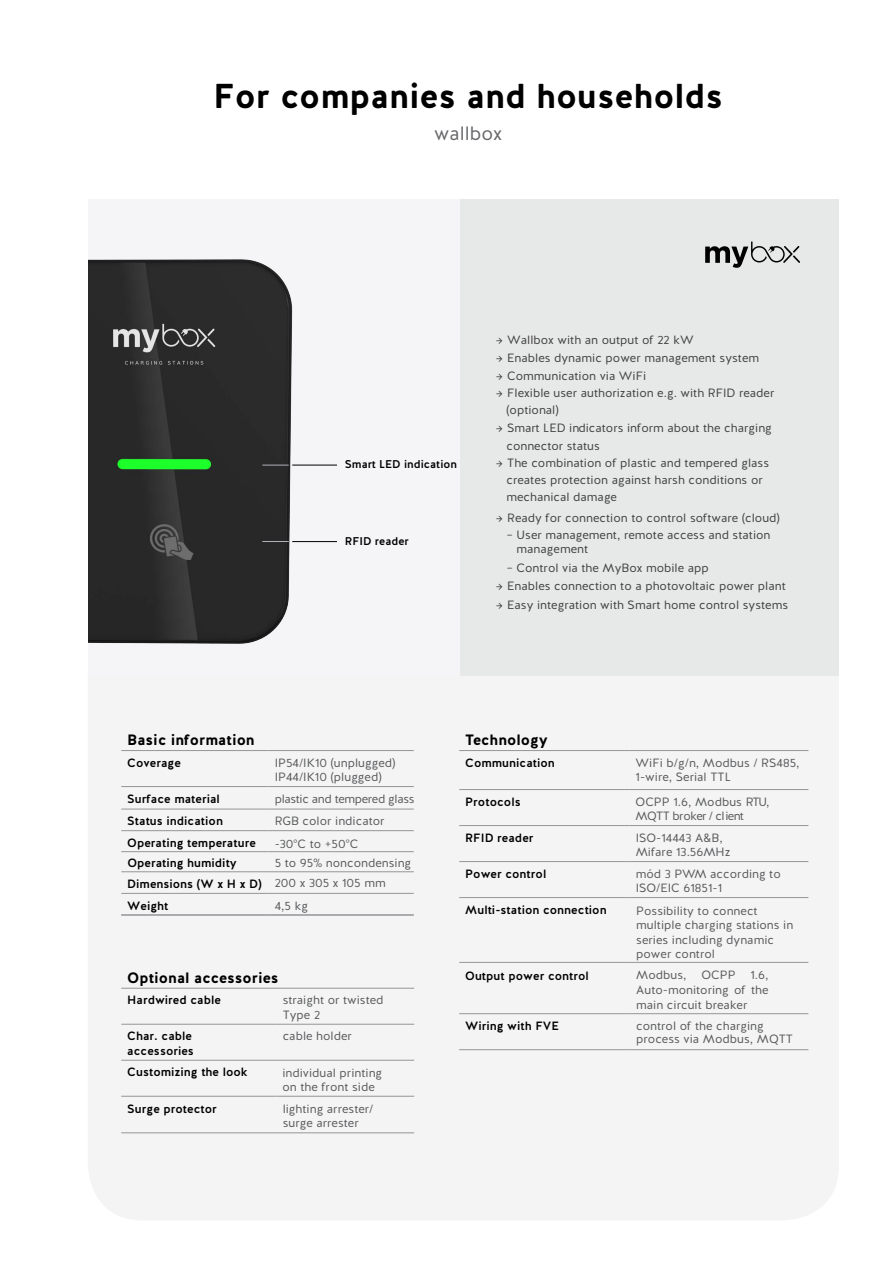
<style>
.page{position:relative;width:893px;height:1263px;background:#fff}
.page>*{position:absolute;margin:0;border:0;box-sizing:border-box;transform-origin:0 0}
.t1{font:700 34.5px "Halis R";color:#000}
.t2{font:19.35px "Halis R";color:#67686b}
.t3{font:700 15px "Halis R";color:#000}
.t4{font:12px/17.1px "Halis R";color:#414042}
.t5{font:12px/14.4px "Halis R";color:#58595b}
.t6{font:500 12px/14.4px "Halis R";color:#000}
.t7{font:12px/13.8px "Halis R";letter-spacing:-.05em;color:#58595b}
.t8{font:12px "Halis R";letter-spacing:-.03em;color:#58595b}
.t9{font:500 11.25px "Halis R";color:#000}
.s1{font-weight:400;color:#58595b}
</style>
<div class="page">
<div style="left:88px;top:619px;width:751px;height:601px;background:#f4f4f4;border-radius:55px"></div>
<div style="left:459px;top:199px;width:380px;height:476px;background:#e7e8e8"></div>
<hr style="left:459px;top:750px;width:171px;height:1px;background:#939598">
<hr style="left:630px;top:750px;width:178px;height:1px;background:#939598">
<hr style="left:459px;top:789px;width:171px;height:1px;background:#939598">
<hr style="left:630px;top:789px;width:178px;height:1px;background:#939598">
<hr style="left:459px;top:825px;width:171px;height:1px;background:#939598">
<hr style="left:630px;top:825px;width:178px;height:1px;background:#939598">
<hr style="left:459px;top:861px;width:171px;height:1px;background:#939598">
<hr style="left:630px;top:861px;width:178px;height:1px;background:#939598">
<hr style="left:459px;top:897px;width:171px;height:1px;background:#939598">
<hr style="left:630px;top:897px;width:178px;height:1px;background:#939598">
<hr style="left:459px;top:962px;width:171px;height:1px;background:#939598">
<hr style="left:630px;top:962px;width:178px;height:1px;background:#939598">
<hr style="left:459px;top:1013px;width:171px;height:1px;background:#939598">
<hr style="left:630px;top:1013px;width:178px;height:1px;background:#939598">
<hr style="left:121px;top:988px;width:156px;height:1px;background:#939598">
<hr style="left:277px;top:988px;width:137px;height:1px;background:#939598">
<hr style="left:121px;top:1024px;width:156px;height:1px;background:#939598">
<hr style="left:277px;top:1024px;width:137px;height:1px;background:#939598">
<hr style="left:121px;top:1060px;width:156px;height:1px;background:#939598">
<hr style="left:277px;top:1060px;width:137px;height:1px;background:#939598">
<hr style="left:121px;top:1096px;width:156px;height:1px;background:#939598">
<hr style="left:277px;top:1096px;width:137px;height:1px;background:#939598">
<hr style="left:121px;top:1132px;width:156px;height:1px;background:#939598">
<hr style="left:277px;top:1132px;width:137px;height:1px;background:#939598">
<svg style="left:705px;top:242px;width:95px;height:26px"></svg>
<hr style="left:121px;top:750px;width:148px;height:1px;background:#939598">
<hr style="left:269px;top:750px;width:145px;height:1px;background:#939598">
<hr style="left:121px;top:786px;width:148px;height:1px;background:#939598">
<hr style="left:269px;top:786px;width:145px;height:1px;background:#939598">
<hr style="left:121px;top:809px;width:148px;height:1px;background:#939598">
<hr style="left:269px;top:809px;width:145px;height:1px;background:#939598">
<hr style="left:121px;top:830px;width:148px;height:1px;background:#939598">
<hr style="left:269px;top:830px;width:145px;height:1px;background:#939598">
<hr style="left:121px;top:871px;width:148px;height:1px;background:#939598">
<hr style="left:269px;top:871px;width:145px;height:1px;background:#939598">
<hr style="left:121px;top:893px;width:148px;height:1px;background:#939598">
<hr style="left:269px;top:893px;width:145px;height:1px;background:#939598">
<hr style="left:121px;top:915px;width:148px;height:1px;background:#939598">
<hr style="left:269px;top:915px;width:145px;height:1px;background:#939598">
<hr style="left:121px;top:851px;width:148px;height:1px;background:#939598">
<hr style="left:269px;top:851px;width:145px;height:1px;background:#939598">
<div style="left:88px;top:199px;width:371px;height:476px;background:#f5f5f7"></div>
<img style="left:88px;top:222px;width:455px;height:454px">
<svg style="left:262px;top:465px;width:27px;height:1px"></svg>
<hr style="left:292px;top:541px;width:45px;height:1px;background:#000">
<svg style="left:262px;top:541px;width:27px;height:1px"></svg>
<hr style="left:459px;top:1049px;width:171px;height:1px;background:#939598">
<hr style="left:630px;top:1049px;width:178px;height:1px;background:#939598">
<h1 class="t1" style="left:213px;top:74px;width:511px">For companies and households</h1>
<h2 class="t2" style="left:434px;top:121px;width:69px">wallbox</h2>
<p class="t9" style="left:345px;top:457px;width:114px">Smart LED indication</p>
<p class="t9" style="left:345px;top:534px;width:66px">RFID reader</p>
<p class="t4" style="left:496px;top:332px;width:199px">→ Wallbox with an output of 22 kW</p>
<p class="t4" style="left:496px;top:350px;width:265px">→ Enables dynamic power management system</p>
<p class="t4" style="left:496px;top:367px;width:152px">→ Communication via WiFi</p>
<p class="t4" style="left:506px;top:384px;width:270px;text-indent:-11px">→ Flexible user authorization e.g. with RFID reader (optional)</p>
<p class="t4" style="left:506px;top:419px;width:267px;line-height:18px;text-indent:-11px">→ Smart LED indicators inform about the charging connector status</p>
<p class="t4" style="left:506px;top:454px;width:264px;text-indent:-11px">→ The combination of plastic and tempered glass creates protection against harsh conditions or mechanical damage</p>
<p class="t4" style="left:496px;top:509px;width:285px">→ Ready for connection to control software (cloud)</p>
<p class="t4" style="left:517px;top:527px;width:255px;line-height:14.4px;text-indent:-10px">– User management, remote access and station management</p>
<p class="t4" style="left:506px;top:559px;width:204px">– Control via the MyBox mobile app</p>
<p class="t4" style="left:496px;top:578px;width:291px">→ Enables connection to a photovoltaic power plant</p>
<p class="t4" style="left:496px;top:596px;width:294px">→ Easy integration with Smart home control systems</p>
<p class="t3" style="left:127px;top:730px;width:129px">Basic information</p>
<p class="t6" style="left:127px;top:756px;width:55px">Coverage</p>
<p class="t5" style="left:275px;top:756px;width:122px;line-height:13.8px">IP54/IK10 (unplugged)<br>IP44/IK10 (plugged)</p>
<p class="t6" style="left:127px;top:792px;width:94px">Surface material</p>
<p class="t8" style="left:275px;top:791px;width:141px">plastic and tempered glass</p>
<p class="t6" style="left:127px;top:814px;width:97px">Status indication</p>
<p class="t5" style="left:275px;top:814px;width:111px">RGB color indicator</p>
<p class="t6" style="left:127px;top:836px;width:130px">Operating temperature</p>
<p class="t5" style="left:275px;top:836px;width:85px">-30°C to +50°C</p>
<p class="t6" style="left:127px;top:873px;width:260px;line-height:21.6px">Dimensions (W x H x D) <span class="s1">200 x 305 x 105 mm<br></span>Weight</p>
<p class="t6" style="left:127px;top:856px;width:111px">Operating humidity</p>
<p class="t5" style="left:275px;top:856px;width:138px">5 to 95% noncondensing</p>
<p class="t5" style="left:275px;top:898px;width:35px">4,5 kg</p>
<p class="t3" style="left:127px;top:968px;width:153px">Optional accessories</p>
<p class="t6" style="left:127px;top:993px;width:95px">Hardwired cable</p>
<p class="t5" style="left:283px;top:993px;width:102px">straight or twisted<br>Type 2</p>
<p class="t6" style="left:127px;top:1029px;width:68px">Char. cable accessories</p>
<p class="t5" style="left:283px;top:1029px;width:71px">cable holder</p>
<p class="t6" style="left:127px;top:1065px;width:122px">Customizing the look</p>
<p class="t5" style="left:282px;top:1066px;width:101px">individual printing on the front side</p>
<p class="t6" style="left:127px;top:1102px;width:91px">Surge protector</p>
<p class="t5" style="left:283px;top:1102px;width:92px">lighting arrester/ surge arrester</p>
<p class="t3" style="left:465px;top:730px;width:84px">Technology</p>
<p class="t6" style="left:465px;top:756px;width:91px">Communication</p>
<p class="t5" style="left:636px;top:756px;width:165px;line-height:13.8px">WiFi b/g/n, Modbus / RS485,<br>1-wire, Serial TTL</p>
<p class="t6" style="left:465px;top:795px;width:57px">Protocols</p>
<p class="t7" style="left:636px;top:795px;width:135px">OCPP 1.6, Modbus RTU,<br>MQTT broker / client</p>
<p class="t6" style="left:465px;top:831px;width:70px">RFID reader</p>
<p class="t5" style="left:636px;top:831px;width:96px;line-height:13.8px">ISO-14443 A&amp;B,<br>Mifare 13.56MHz</p>
<p class="t6" style="left:465px;top:867px;width:83px">Power control</p>
<p class="t5" style="left:636px;top:867px;width:147px;line-height:13.8px">mód 3 PWM according to<br>ISO/EIC 61851-1</p>
<p class="t6" style="left:465px;top:903px;width:143px">Multi-station connection</p>
<p class="t5" style="left:636px;top:904px;width:159px">Possibility to connect multiple charging stations in series including dynamic power control</p>
<p class="t6" style="left:465px;top:968px;width:125px">Output power control</p>
<p class="t5" style="left:636px;top:968px;width:134px;text-align:justify">Modbus, OCPP 1.6, Auto-monitoring of the main circuit breaker</p>
<p class="t6" style="left:465px;top:1019px;width:95px">Wiring with FVE</p>
<p class="t5" style="left:636px;top:1019px;width:158px;line-height:13.8px">control of the charging process via Modbus, MQTT</p>
</div>
